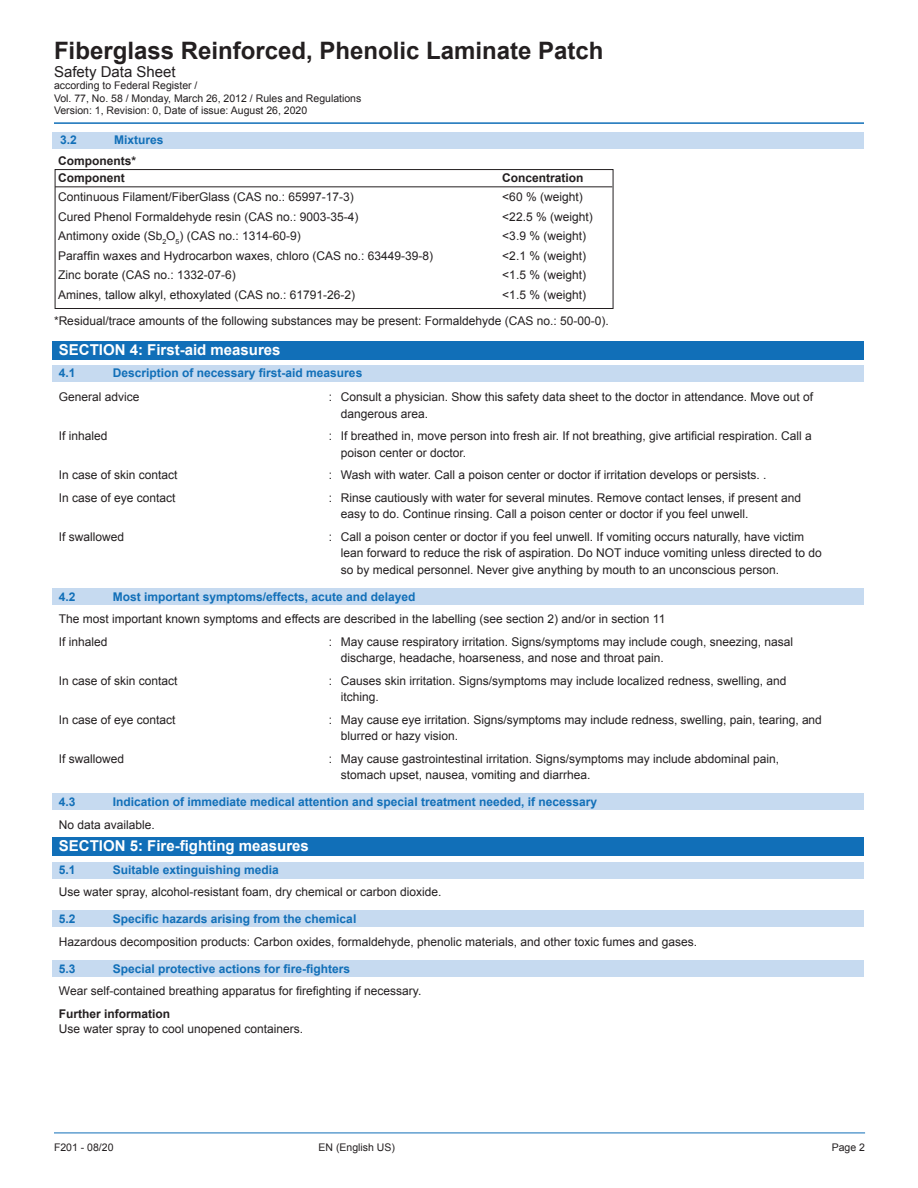
<style>
.page{position:relative;width:918px;height:1188px;background:#fff}
.page>*{position:absolute;margin:0;border:0;box-sizing:border-box;transform-origin:0 0}
.t1{font:700 24px "Arial";color:#231f20}
.Blue_Header{font:700 15px "Arial";color:#fff}
.t2{font:15px "Arial";color:#231f20}
.t3{font:12px/16.5px "Arial";color:#231f20}
.SubHead{font:700 12px "Arial";color:#116fb8}
.t4{font:700 12px "Arial";color:#231f20}
.t5{font:10.5px "Arial";color:#231f20}
</style>
<div class="page">
<hr style="left:54px;top:1133px;width:811px;height:1px;background:#116fb8">
<div style="left:53px;top:341px;width:811px;height:19px;background:#116fb8"></div>
<div style="left:53px;top:837px;width:811px;height:18px;background:#116fb8"></div>
<div style="left:53px;top:365px;width:811px;height:17px;background:#c6daf0"></div>
<div style="left:53px;top:589px;width:811px;height:16px;background:#c6daf0"></div>
<div style="left:53px;top:793px;width:811px;height:17px;background:#c6daf0"></div>
<div style="left:53px;top:862px;width:811px;height:17px;background:#c6daf0"></div>
<div style="left:53px;top:910px;width:811px;height:17px;background:#c6daf0"></div>
<div style="left:53px;top:960px;width:811px;height:17px;background:#c6daf0"></div>
<div style="left:53px;top:132px;width:811px;height:16px;background:#c6daf0"></div>
<hr style="left:54px;top:122px;width:810px;height:2px;background:#116fb8">
<div style="left:55px;top:169px;width:558px;height:140px;border:1px solid #231f20"></div>
<hr style="left:55px;top:186px;width:557px;height:1px;background:#231f20">
<p class="t1" style="left:54px;top:34px;width:551px">Fiberglass Reinforced, Phenolic Laminate Patch</p>
<p class="t2" style="left:54px;top:61px;width:123px">Safety Data Sheet</p>
<p class="t5" style="left:54px;top:79px;width:145px">according to Federal Register /</p>
<p class="t5" style="left:54px;top:91px;width:309px">Vol. 77, No. 58 / Monday, March 26, 2012 / Rules and Regulations</p>
<p class="t5" style="left:54px;top:104px;width:255px">Version: 1, Revision: 0, Date of issue: August 26, 2020</p>
<p class="SubHead" style="left:60px;top:132px;width:18px">3.2</p>
<p class="SubHead" style="left:114px;top:132px;width:51px">Mixtures</p>
<p class="t4" style="left:58px;top:153px;width:80px">Components*</p>
<p class="t4" style="left:58px;top:170px;width:68px">Component</p>
<p class="t4" style="left:502px;top:170px;width:83px">Concentration</p>
<p class="t3" style="left:58px;top:189px;width:297px">Continuous Filament/FiberGlass (CAS no.: 65997-17-3)</p>
<p class="t3" style="left:502px;top:189px;width:82px">&lt;60 % (weight)</p>
<p class="t3" style="left:58px;top:209px;width:302px">Cured Phenol Formaldehyde resin (CAS no.: 9003-35-4)</p>
<p class="t3" style="left:502px;top:209px;width:92px">&lt;22.5 % (weight)</p>
<p class="t3" style="left:58px;top:228px;width:244px">Antimony oxide (Sb<sub>2</sub>O<sub>5</sub>) (CAS no.: 1314-60-9)</p>
<p class="t3" style="left:502px;top:228px;width:85px">&lt;3.9 % (weight)</p>
<p class="t3" style="left:58px;top:248px;width:376px">Paraffin waxes and Hydrocarbon waxes, chloro (CAS no.: 63449-39-8)</p>
<p class="t3" style="left:502px;top:248px;width:85px">&lt;2.1 % (weight)</p>
<p class="t3" style="left:58px;top:267px;width:179px">Zinc borate (CAS no.: 1332-07-6)</p>
<p class="t3" style="left:502px;top:267px;width:85px">&lt;1.5 % (weight)</p>
<p class="t3" style="left:58px;top:287px;width:298px">Amines, tallow alkyl, ethoxylated (CAS no.: 61791-26-2)</p>
<p class="t3" style="left:502px;top:287px;width:85px">&lt;1.5 % (weight)</p>
<p class="t3" style="left:54px;top:313px;width:556px">*Residual/trace amounts of the following substances may be present: Formaldehyde (CAS no.: 50-00-0).</p>
<p class="Blue_Header" style="left:59px;top:340px;width:223px">SECTION 4: First-aid measures</p>
<p class="SubHead" style="left:59px;top:365px;width:18px">4.1</p>
<p class="SubHead" style="left:113px;top:365px;width:251px">Description of necessary first-aid measures</p>
<p class="t3" style="left:59px;top:389px;width:82px">General advice</p>
<p class="t3" style="left:341px;top:389px;width:474px;text-indent:-12px">: Consult a physician. Show this safety data sheet to the doctor in attendance. Move out of dangerous area.</p>
<p class="t3" style="left:59px;top:428px;width:50px">If inhaled</p>
<p class="t3" style="left:341px;top:428px;width:472px;text-indent:-12px">: If breathed in, move person into fresh air. If not breathing, give artificial respiration. Call a poison center or doctor.</p>
<p class="t3" style="left:59px;top:467px;width:120px">In case of skin contact</p>
<p class="t3" style="left:329px;top:467px;width:439px">: Wash with water. Call a poison center or doctor if irritation develops or persists. .</p>
<p class="t3" style="left:59px;top:490px;width:118px">In case of eye contact</p>
<p class="t3" style="left:341px;top:490px;width:462px;text-indent:-12px">: Rinse cautiously with water for several minutes. Remove contact lenses, if present and easy to do. Continue rinsing. Call a poison center or doctor if you feel unwell.</p>
<p class="t3" style="left:59px;top:529px;width:67px">If swallowed</p>
<p class="t3" style="left:341px;top:529px;width:483px;text-indent:-12px">: Call a poison center or doctor if you feel unwell. If vomiting occurs naturally, have victim lean forward to reduce the risk of aspiration. Do NOT induce vomiting unless directed to do so by medical personnel. Never give anything by mouth to an unconscious person.</p>
<p class="SubHead" style="left:59px;top:589px;width:18px">4.2</p>
<p class="SubHead" style="left:113px;top:589px;width:304px">Most important symptoms/effects, acute and delayed</p>
<p class="t3" style="left:59px;top:611px;width:608px">The most important known symptoms and effects are described in the labelling (see section 2) and/or in section 11</p>
<p class="t3" style="left:59px;top:634px;width:50px">If inhaled</p>
<p class="t3" style="left:341px;top:634px;width:454px;text-indent:-12px">: May cause respiratory irritation. Signs/symptoms may include cough, sneezing, nasal discharge, headache, hoarseness, and nose and throat pain.</p>
<p class="t3" style="left:59px;top:673px;width:120px">In case of skin contact</p>
<p class="t3" style="left:341px;top:673px;width:447px;text-indent:-12px">: Causes skin irritation. Signs/symptoms may include localized redness, swelling, and itching.</p>
<p class="t3" style="left:59px;top:712px;width:118px">In case of eye contact</p>
<p class="t3" style="left:341px;top:712px;width:483px;text-indent:-12px">: May cause eye irritation. Signs/symptoms may include redness, swelling, pain, tearing, and blurred or hazy vision.</p>
<p class="t3" style="left:59px;top:751px;width:67px">If swallowed</p>
<p class="t3" style="left:341px;top:751px;width:440px;text-indent:-12px">: May cause gastrointestinal irritation. Signs/symptoms may include abdominal pain, stomach upset, nausea, vomiting and diarrhea.</p>
<p class="SubHead" style="left:59px;top:794px;width:18px">4.3</p>
<p class="SubHead" style="left:113px;top:794px;width:486px">Indication of immediate medical attention and special treatment needed, if necessary</p>
<p class="t3" style="left:59px;top:817px;width:98px">No data available.</p>
<p class="Blue_Header" style="left:59px;top:836px;width:252px">SECTION 5: Fire-fighting measures</p>
<p class="SubHead" style="left:59px;top:862px;width:18px">5.1</p>
<p class="SubHead" style="left:113px;top:862px;width:168px">Suitable extinguishing media</p>
<p class="t3" style="left:59px;top:884px;width:384px">Use water spray, alcohol-resistant foam, dry chemical or carbon dioxide.</p>
<p class="SubHead" style="left:59px;top:911px;width:18px">5.2</p>
<p class="SubHead" style="left:113px;top:911px;width:245px">Specific hazards arising from the chemical</p>
<p class="t3" style="left:59px;top:934px;width:640px">Hazardous decomposition products: Carbon oxides, formaldehyde, phenolic materials, and other toxic fumes and gases.</p>
<p class="SubHead" style="left:59px;top:961px;width:18px">5.3</p>
<p class="SubHead" style="left:113px;top:961px;width:239px">Special protective actions for fire-fighters</p>
<p class="t3" style="left:59px;top:983px;width:364px">Wear self-contained breathing apparatus for firefighting if necessary.</p>
<p class="t4" style="left:59px;top:1006px;width:113px">Further information</p>
<p class="t3" style="left:59px;top:1021px;width:246px">Use water spray to cool unopened containers.</p>
<p class="t5" style="left:54px;top:1141px;width:61px">F201 - 08/20</p>
<p class="t5" style="left:319px;top:1141px;width:78px">EN (English US)</p>
<p class="t5" style="left:832px;top:1141px;width:35px">Page 2</p>
</div>
